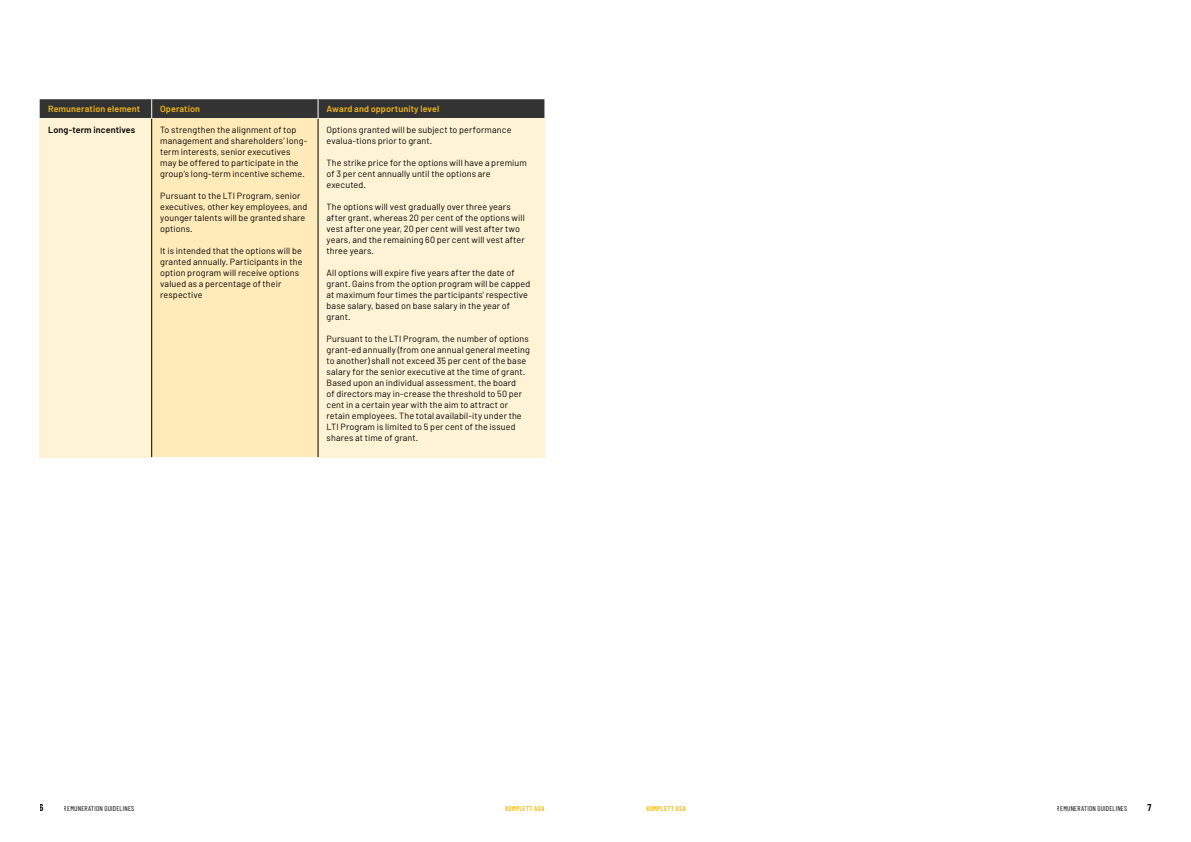
<style>
.page{position:relative;width:1191px;height:842px;background:#fff}
.page>*{position:absolute;margin:0;border:0;box-sizing:border-box;transform-origin:0 0}
.t1{font:600 10px "Barlow Condensed";color:#000}
.t2{font:9px/11px "Barlow";letter-spacing:.01em;color:#000}
.t3{font:600 9px "Barlow";letter-spacing:.01em;color:#f7b811}
.t4{font:600 9px "Barlow";letter-spacing:.01em;color:#000}
.t5{font:7px "Barlow Condensed";letter-spacing:.03em;color:#000}
.t6{font:600 7px "Barlow Condensed";letter-spacing:.03em;color:#f7b811}
</style>
<div class="page">
<div style="left:40px;top:119px;width:112px;height:339px;background:#fff3d5"></div>
<div style="left:152px;top:119px;width:166px;height:339px;background:#ffeab9"></div>
<div style="left:318px;top:119px;width:226px;height:339px;background:#fff3d5"></div>
<hr style="left:151px;top:457px;width:167px;height:2px;background:#fff">
<svg style="left:40px;top:99px;width:504px;height:20px;background:#3f3f3d"></svg>
<hr style="left:151px;top:119px;width:1px;height:338px;background:#000">
<hr style="left:317px;top:119px;width:1px;height:338px;background:#000">
<p class="t3" style="left:48px;top:103px;width:94px">Remuneration element</p>
<p class="t3" style="left:160px;top:103px;width:41px">Operation</p>
<p class="t3" style="left:326px;top:103px;width:114px">Award and opportunity level</p>
<p class="t4" style="left:48px;top:125px;width:89px">Long-term incentives</p>
<p class="t2" style="left:160px;top:124px;width:149px">To strengthen the alignment of top management and shareholders’ long&shy;term interests, senior executives may be offered to participate in the group’s long-term incentive scheme.</p>
<p class="t2" style="left:160px;top:190px;width:149px">Pursuant to the LTI Program, senior executives, other key employees, and younger talents will be granted share options.</p>
<p class="t2" style="left:160px;top:245px;width:144px">It is intended that the options will be granted annually. Participants in the option program will receive options valued as a percentage of their respective</p>
<p class="t2" style="left:326px;top:124px;width:186px">Options granted will be subject to performance evalua-tions prior to grant.</p>
<p class="t2" style="left:326px;top:157px;width:202px">The strike price for the options will have a premium of 3 per cent annually until the options are executed.</p>
<p class="t2" style="left:326px;top:201px;width:200px">The options will vest gradually over three years after grant, whereas 20 per cent of the options will vest after one year, 20 per cent will vest after two years, and the remaining 60 per cent will vest after three years.</p>
<p class="t2" style="left:326px;top:267px;width:205px">All options will expire five years after the date of grant. Gains from the option program will be capped at maximum four times the participants' respective base salary, based on base salary in the year of grant.</p>
<p class="t2" style="left:326px;top:333px;width:205px">Pursuant to the LTI Program, the number of options grant-ed annually (from one annual general meeting to another) shall not exceed 35 per cent of the base salary for the senior executive at the time of grant.<br>Based upon an individual assessment, the board<br>of directors may in-crease the threshold to 50 per cent in a certain year with the aim to attract or retain employees. The total availabil-ity under the LTI Program is limited to 5 per cent of the issued shares at time of grant.</p>
<p class="t1" style="left:40px;top:801px;width:6px">6</p>
<p class="t5" style="left:64px;top:804px;width:72px">REMUNERATION GUIDELINES</p>
<p class="t6" style="left:505px;top:804px;width:41px">KOMPLETT ASA</p>
<p class="t6" style="left:646px;top:804px;width:41px">KOMPLETT ASA</p>
<p class="t5" style="left:1056px;top:804px;width:72px">REMUNERATION GUIDELINES</p>
<p class="t1" style="left:1147px;top:801px;width:5px">7</p>
</div>
